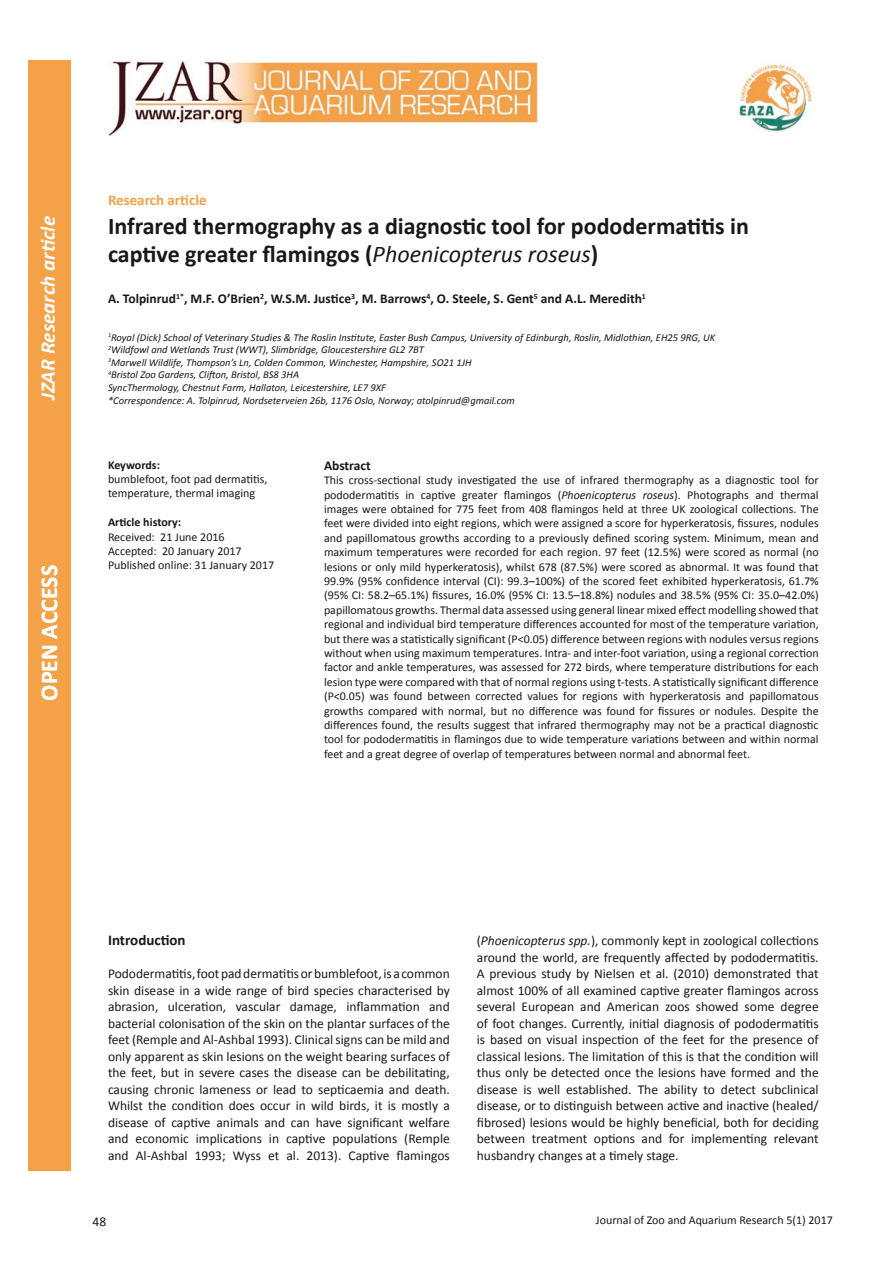
<style>
.page{position:relative;width:893px;height:1263px;background:#fff}
.page>*{position:absolute;margin:0;border:0;box-sizing:border-box;transform-origin:0 0}
.t1{font:700 24px/28.8px "Calibri";color:#1a171c}
.t2{font:700 24px "Calibri";color:#fff}
.t3{font:italic 700 21px "Calibri";color:#fff}
.t4{font:700 15px "Calibri";color:#f4a148}
.t5{font:700 15px "Calibri";color:#1a171c}
.t6{font:13.5px/16.5px "Calibri";color:#1a171c;text-align:justify}
.t7{font:700 13.5px "Calibri";color:#1a171c}
.t8{font:12px/14.4px "Calibri";color:#1a171c}
.t9{font:700 12px "Calibri";color:#1a171c}
.t10{font:italic 10.5px/12.6px "Calibri";color:#1a171c}
.s1{font-weight:400;font-style:italic}
.s2{font-style:italic}
</style>
<div class="page">
<img style="left:739px;top:63px;width:74px;height:69px">
<img style="left:108px;top:61px;width:431px;height:74px">
<div style="left:28px;top:61px;width:42px;height:1110px;background:#f4a148"></div>
<h2 class="t3" style="left:35px;top:400px;width:186px;rotate:-90deg">JZAR Research article</h2>
<h1 class="t2" style="left:34px;top:701px;width:137px;rotate:-90deg">OPEN ACCESS</h1>
<p class="t4" style="left:108px;top:190px;width:100px">Research article</p>
<h1 class="t1" style="left:108px;top:210px;width:642px">Infrared thermography as a diagnostic tool for pododermatitis in captive greater flamingos (<span class="s1">Phoenicopterus roseus</span>)</h1>
<p class="t7" style="left:108px;top:290px;width:539px">A. Tolpinrud<sup>1*</sup>, M.F. O’Brien<sup>2</sup>, W.S.M. Justice<sup>3</sup>, M. Barrows<sup>4</sup>, O. Steele, S. Gent<sup>5</sup> and A.L. Meredith<sup>1</sup></p>
<p class="t10" style="left:108px;top:330px;width:609px"><sup>1</sup>Royal (Dick) School of Veterinary Studies &amp; The Roslin Institute, Easter Bush Campus, University of Edinburgh, Roslin, Midlothian, EH25 9RG, UK <sup>2</sup>Wildfowl and Wetlands Trust (WWT), Slimbridge, Gloucestershire GL2 7BT<br><sup>3</sup>Marwell Wildlife, Thompson’s Ln, Colden Common, Winchester, Hampshire, SO21 1JH<br><sup>4</sup>Bristol Zoo Gardens, Clifton, Bristol, BS8 3HA<br>SyncThermology, Chestnut Farm, Hallaton, Leicestershire, LE7 9XF<br>*Correspondence: A. Tolpinrud, Nordseterveien 26b, 1176 Oslo, Norway; atolpinrud@gmail.com</p>
<p class="t9" style="left:108px;top:457px;width:53px">Keywords:</p>
<p class="t8" style="left:108px;top:471px;width:161px">bumblefoot, foot pad dermatitis, temperature, thermal imaging</p>
<p class="t9" style="left:108px;top:515px;width:75px">Article history:</p>
<p class="t8" style="left:108px;top:529px;width:168px">Received: 21 June 2016<br>Accepted: 20 January 2017<br>Published online: 31 January 2017</p>
<p class="t7" style="left:324px;top:457px;width:48px">Abstract</p>
<p class="t8" style="left:324px;top:472px;width:496px;text-align:justify">This cross-sectional study investigated the use of infrared thermography as a diagnostic tool for pododermatitis in captive greater flamingos (<span class="s2">Phoenicopterus roseus</span>). Photographs and thermal images were obtained for 775 feet from 408 flamingos held at three UK zoological collections. The feet were divided into eight regions, which were assigned a score for hyperkeratosis, fissures, nodules and papillomatous growths according to a previously defined scoring system. Minimum, mean and maximum temperatures were recorded for each region. 97 feet (12.5%) were scored as normal (no lesions or only mild hyperkeratosis), whilst 678 (87.5%) were scored as abnormal. It was found that 99.9% (95% confidence interval (CI): 99.3–100%) of the scored feet exhibited hyperkeratosis, 61.7% (95% CI: 58.2–65.1%) fissures, 16.0% (95% CI: 13.5–18.8%) nodules and 38.5% (95% CI: 35.0–42.0%) papillomatous growths. Thermal data assessed using general linear mixed effect modelling showed that regional and individual bird temperature differences accounted for most of the temperature variation, but there was a statistically significant (P&lt;0.05) difference between regions with nodules versus regions without when using maximum temperatures. Intra- and inter-foot variation, using a regional correction factor and ankle temperatures, was assessed for 272 birds, where temperature distributions for each lesion type were compared with that of normal regions using t-tests. A statistically significant difference (P&lt;0.05) was found between corrected values for regions with hyperkeratosis and papillomatous growths compared with normal, but no difference was found for fissures or nodules. Despite the differences found, the results suggest that infrared thermography may not be a practical diagnostic tool for pododermatitis in flamingos due to wide temperature variations between and within normal feet and a great degree of overlap of temperatures between normal and abnormal feet.</p>
<p class="t5" style="left:108px;top:931px;width:79px">Introduction</p>
<p class="t6" style="left:108px;top:965px;width:343px">Pododermatitis, foot pad dermatitis or bumblefoot, is a common skin disease in a wide range of bird species characterised by abrasion, ulceration, vascular damage, inflammation and bacterial colonisation of the skin on the plantar surfaces of the feet (Remple and Al-Ashbal 1993). Clinical signs can be mild and only apparent as skin lesions on the weight bearing surfaces of the feet, but in severe cases the disease can be debilitating, causing chronic lameness or lead to septicaemia and death.<br>Whilst the condition does occur in wild birds, it is mostly a disease of captive animals and can have significant welfare and economic implications in captive populations (Remple and Al-Ashbal 1993; Wyss et al. 2013). Captive flamingos</p>
<p class="t6" style="left:477px;top:932px;width:343px">(<span class="s2">Phoenicopterus spp.</span>), commonly kept in zoological collections around the world, are frequently affected by pododermatitis.<br>A previous study by Nielsen et al. (2010) demonstrated that almost 100% of all examined captive greater flamingos across several European and American zoos showed some degree of foot changes. Currently, initial diagnosis of pododermatitis is based on visual inspection of the feet for the presence of classical lesions. The limitation of this is that the condition will thus only be detected once the lesions have formed and the disease is well established. The ability to detect subclinical disease, or to distinguish between active and inactive (healed/ fibrosed) lesions would be highly beneficial, both for deciding between treatment options and for implementing relevant husbandry changes at a timely stage.</p>
<p class="t6" style="left:93px;top:1212px;width:15px">48</p>
<p class="t8" style="left:596px;top:1212px;width:238px">Journal of Zoo and Aquarium Research 5(1) 2017</p>
</div>
